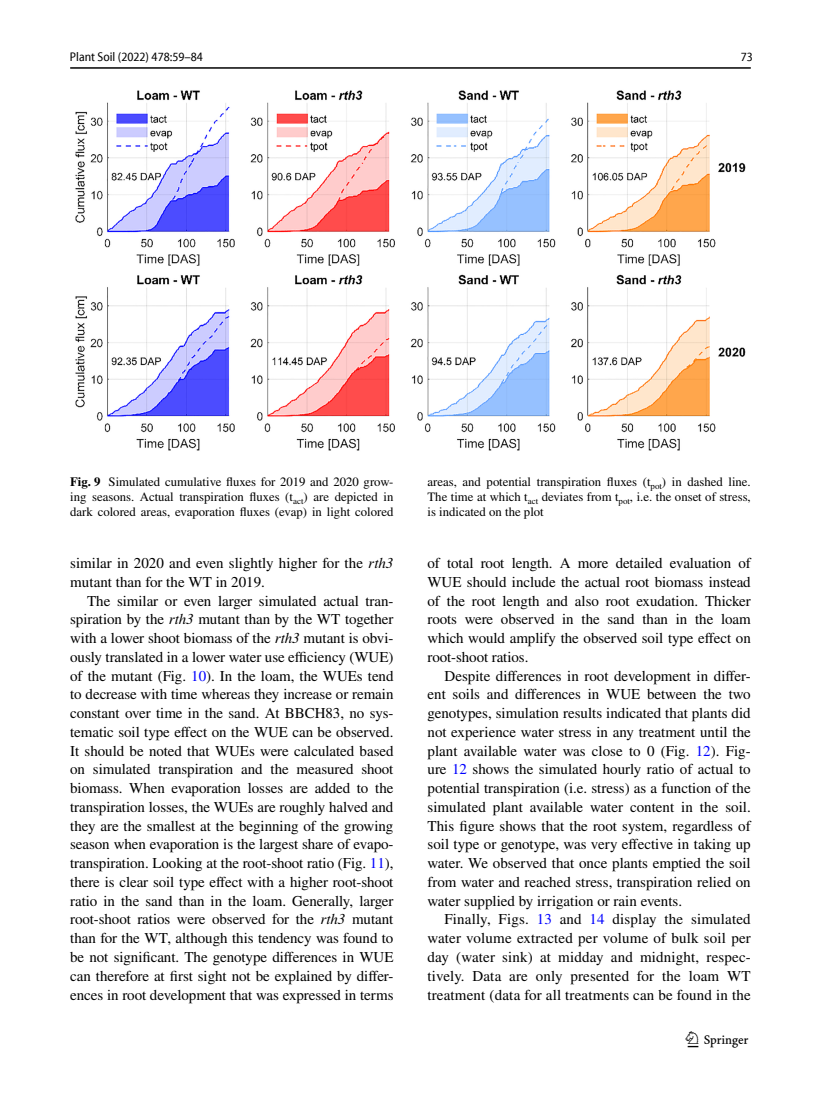
<style>
.page{position:relative;width:821px;height:1106px;background:#fff}
.page>*{position:absolute;margin:0;border:0;box-sizing:border-box;transform-origin:0 0}
.t1{font:22.5px "Springnew Regular 3";color:#000}
.t2{font:15px/18.8px "STIX";color:#000;text-align:justify}
.t3{font:12.75px/15px "STIX";color:#000;text-align:justify}
.t4{font:semi-condensed 12.75px "Myriad Pro Unic";color:#000}
.t5{font:12.75px "Myriad Pro Unic Semi Condensed 2";color:#000}
.s1{font-weight:700}
.s2{font-style:italic}
.s3{color:#00f}
</style>
<div class="page">
<hr style="left:70px;top:67px;width:680px;height:2px;background:#000">
<img style="left:75px;top:90px;width:671px;height:361px">
<p class="t4" style="left:70px;top:52px;width:135px">Plant Soil (2022) 478:59–84</p>
<p class="t5" style="left:740px;top:52px;width:14px">73</p>
<p class="t3" style="left:70px;top:475px;width:325px"><span class="s1">Fig. 9</span> Simulated cumulative fluxes for 2019 and 2020 grow&shy;ing seasons. Actual transpiration fluxes (t<sub>act</sub>) are depicted in dark colored areas, evaporation fluxes (evap) in light colored</p>
<p class="t3" style="left:427px;top:475px;width:325px">areas, and potential transpiration fluxes (t<sub>pot</sub>) in dashed line.<br>The time at which t<sub>act</sub> deviates from t<sub>pot</sub>, i.e. the onset of stress, is indicated on the plot</p>
<p class="t2" style="left:70px;top:554px;width:325px">similar in 2020 and even slightly higher for the <span class="s2">rth3 </span>mutant than for the WT in 2019.</p>
<p class="t2" style="left:70px;top:592px;width:325px;text-indent:17px">The similar or even larger simulated actual tran&shy;spiration by the <span class="s2">rth3</span> mutant than by the WT together with a lower shoot biomass of the <span class="s2">rth3</span> mutant is obvi&shy;ously translated in a lower water use efficiency (WUE) of the mutant (Fig. <span class="s3">10</span>). In the loam, the WUEs tend to decrease with time whereas they increase or remain constant over time in the sand. At BBCH83, no sys&shy;tematic soil type effect on the WUE can be observed.<br>It should be noted that WUEs were calculated based on simulated transpiration and the measured shoot biomass. When evaporation losses are added to the transpiration losses, the WUEs are roughly halved and they are the smallest at the beginning of the growing season when evaporation is the largest share of evapo&shy;transpiration. Looking at the root-shoot ratio (Fig. <span class="s3">11</span>), there is clear soil type effect with a higher root-shoot ratio in the sand than in the loam. Generally, larger root-shoot ratios were observed for the <span class="s2">rth3</span> mutant than for the WT, although this tendency was found to be not significant. The genotype differences in WUE can therefore at first sight not be explained by differ&shy;ences in root development that was expressed in terms</p>
<p class="t2" style="left:427px;top:554px;width:325px">of total root length. A more detailed evaluation of WUE should include the actual root biomass instead of the root length and also root exudation. Thicker roots were observed in the sand than in the loam which would amplify the observed soil type effect on root-shoot ratios.</p>
<p class="t2" style="left:427px;top:667px;width:325px;text-indent:17px">Despite differences in root development in differ&shy;ent soils and differences in WUE between the two genotypes, simulation results indicated that plants did not experience water stress in any treatment until the plant available water was close to 0 (Fig. <span class="s3">12</span>). Fig&shy;ure <span class="s3">12</span> shows the simulated hourly ratio of actual to potential transpiration (i.e. stress) as a function of the simulated plant available water content in the soil.<br>This figure shows that the root system, regardless of soil type or genotype, was very effective in taking up water. We observed that once plants emptied the soil from water and reached stress, transpiration relied on water supplied by irrigation or rain events.</p>
<p class="t2" style="left:427px;top:911px;width:325px;text-indent:17px">Finally, Figs. <span class="s3">13</span> and <span class="s3">14</span> display the simulated water volume extracted per volume of bulk soil per day (water sink) at midday and midnight, respec&shy;tively. Data are only presented for the loam WT treatment (data for all treatments can be found in the</p>
<h1 class="t1" style="left:687px;top:1031px;width:62px">1 3</h1>
</div>
